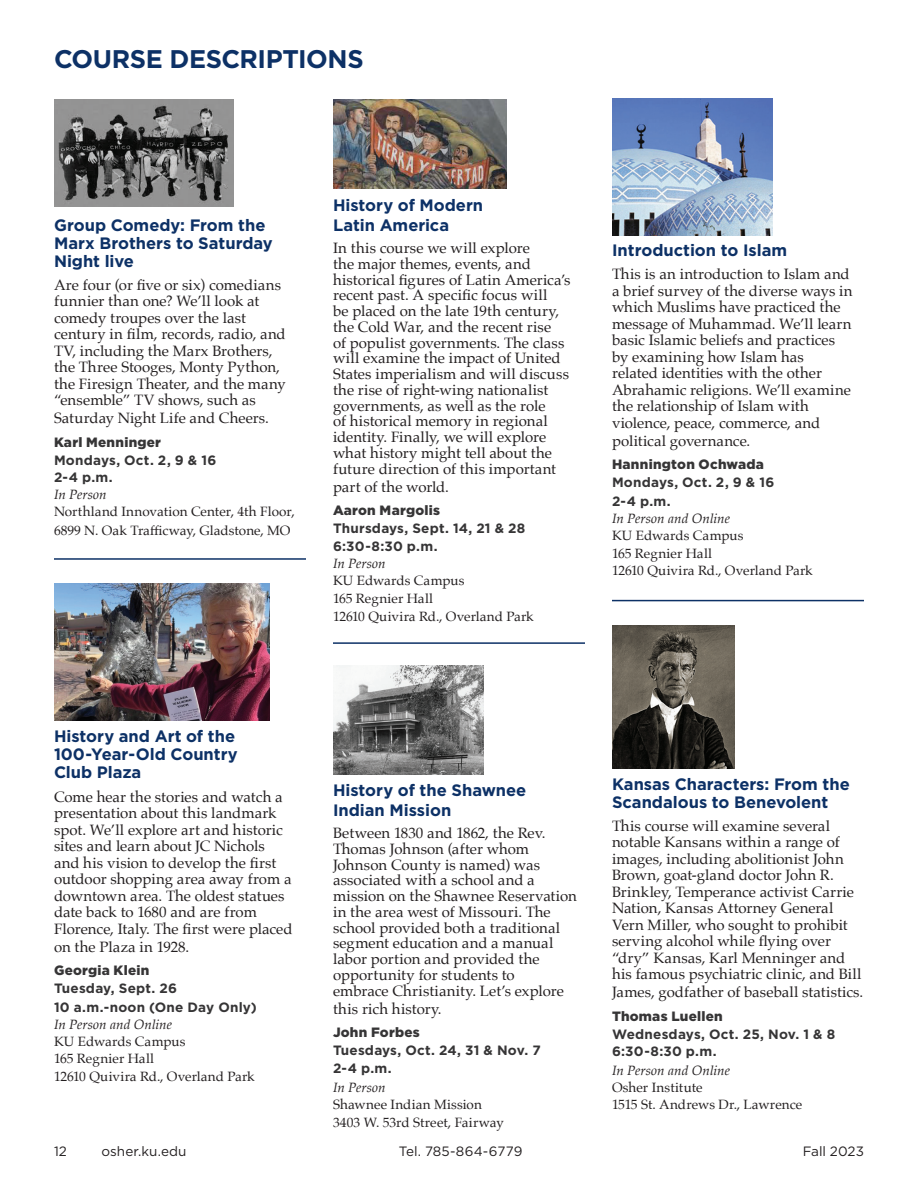
<style>
.page{position:relative;width:918px;height:1188px;background:#fff}
.page>*{position:absolute;margin:0;border:0;box-sizing:border-box;transform-origin:0 0}
.t1{font:700 25.5px "Gotham";letter-spacing:-.015em;color:#0d3166}
.course_headline{font:700 16.5px/18px "Gotham";color:#0d3166}
.catalog_body{font:15px/16.5px "Palatino";color:#231f20}
.catalog_body-2{font:13.5px/18px "Palatino";letter-spacing:.005em;color:#231f20}
.Days_Instructors{font:700 13.5px/18.3px "Gotham";letter-spacing:.015em;color:#363536}
.Days_Instructors-2{font:13.5px/18.9px "Palatino";color:#231f20}
.t2{font:900 13.5px "Gotham";letter-spacing:.02em;color:#363536}
.Days_Instructors-3{font:italic 13.5px "Palatino";color:#231f20}
.t3{font:13.5px "Gotham";color:#231f20}
.s1{font-weight:900}
.s2{font-family:"Palatino";font-weight:400;font-style:italic;color:#231f20}
</style>
<div class="page">
<img style="left:54px;top:100px;width:179px;height:106px">
<img style="left:54px;top:584px;width:216px;height:136px">
<hr style="left:54px;top:558px;width:252px;height:2px;background:#0d3166">
<hr style="left:333px;top:642px;width:252px;height:2px;background:#0d3166">
<img style="left:333px;top:666px;width:151px;height:109px">
<hr style="left:612px;top:600px;width:252px;height:1px;background:#0d3166">
<img style="left:612px;top:625px;width:123px;height:143px">
<img style="left:612px;top:98px;width:160px;height:137px">
<img style="left:333px;top:99px;width:173px;height:90px">
<h1 class="t1" style="left:54px;top:42px;width:311px">COURSE DESCRIPTIONS</h1>
<h2 class="course_headline" style="left:54px;top:216px;width:220px">Group Comedy: From the<br>Marx Brothers to Saturday<br>Night live</h2>
<p class="catalog_body" style="left:54px;top:277px;width:233px">Are four (or five or six) comedians funnier than one? We’ll look at comedy troupes over the last century in film, records, radio, and<br>TV, including the Marx Brothers, the Three Stooges, Monty Python, the Firesign Theater, and the many “ensemble” TV shows, such as</p>
<p class="catalog_body" style="left:54px;top:410px;width:216px">Saturday Night Life and Cheers.</p>
<p class="t2" style="left:54px;top:433px;width:109px">Karl Menninger</p>
<p class="Days_Instructors" style="left:54px;top:451px;width:164px">Mondays, Oct. 2, 9 &amp; 16</p>
<p class="Days_Instructors" style="left:54px;top:468px;width:60px">2-4 p.m.</p>
<p class="Days_Instructors-3" style="left:54px;top:483px;width:54px">In Person</p>
<p class="Days_Instructors-2" style="left:54px;top:502px;width:242px">Northland Innovation Center, 4th Floor,<br>6899 N. Oak Trafficway, Gladstone, MO</p>
<h2 class="course_headline" style="left:333px;top:196px;width:152px;line-height:19.5px">History of Modern<br>Latin America</h2>
<p class="catalog_body" style="left:333px;top:240px;width:239px;line-height:15.8px">In this course we will explore<br>the major themes, events, and historical figures of Latin America’s recent past. A specific focus will<br>be placed on the late 19th century, the Cold War, and the recent rise<br>of populist governments. The class will examine the impact of United States imperialism and will discuss the rise of right-wing nationalist governments, as well as the role<br>of historical memory in regional identity. Finally, we will explore what history might tell about the future direction of this important</p>
<p class="catalog_body" style="left:333px;top:478px;width:117px">part of the world.</p>
<p class="t2" style="left:333px;top:501px;width:109px">Aaron Margolis</p>
<p class="Days_Instructors" style="left:333px;top:519px;width:194px">Thursdays, Sept. 14, 21 &amp; 28<br>6:30-8:30 p.m.</p>
<p class="Days_Instructors-3" style="left:333px;top:552px;width:54px">In Person</p>
<p class="catalog_body-2" style="left:333px;top:572px;width:133px">KU Edwards Campus</p>
<p class="catalog_body-2" style="left:333px;top:589px;width:202px">165 Regnier Hall<br>12610 Quivira Rd., Overland Park</p>
<h2 class="course_headline" style="left:612px;top:241px;width:177px">Introduction to Islam</h2>
<p class="catalog_body" style="left:612px;top:266px;width:242px">This is an introduction to Islam and a brief survey of the diverse ways in which Muslims have practiced the message of Muhammad. We’ll learn basic Islamic beliefs and practices by examining how Islam has related identities with the other Abrahamic religions. We’ll examine the relationship of Islam with violence, peace, commerce, and</p>
<p class="catalog_body" style="left:612px;top:432px;width:140px">political governance.</p>
<p class="t2" style="left:612px;top:455px;width:154px">Hannington Ochwada</p>
<p class="Days_Instructors" style="left:612px;top:473px;width:164px;line-height:18.9px">Mondays, Oct. 2, 9 &amp; 16<br>2-4 p.m.</p>
<p class="Days_Instructors-3" style="left:612px;top:507px;width:120px">In Person and Online</p>
<p class="catalog_body-2" style="left:612px;top:527px;width:133px">KU Edwards Campus</p>
<p class="catalog_body-2" style="left:612px;top:544px;width:102px">165 Regnier Hall</p>
<p class="catalog_body-2" style="left:612px;top:561px;width:202px">12610 Quivira Rd., Overland Park</p>
<h2 class="course_headline" style="left:54px;top:727px;width:185px">History and Art of the<br>100-Year-Old Country<br>Club Plaza</h2>
<p class="catalog_body" style="left:54px;top:788px;width:240px">Come hear the stories and watch a presentation about this landmark spot. We’ll explore art and historic sites and learn about JC Nichols and his vision to develop the first outdoor shopping area away from a downtown area. The oldest statues date back to 1680 and are from Florence, Italy. The first were placed</p>
<p class="catalog_body" style="left:54px;top:938px;width:137px">on the Plaza in 1928.</p>
<p class="t2" style="left:54px;top:961px;width:97px">Georgia Klein</p>
<p class="Days_Instructors" style="left:54px;top:979px;width:204px;line-height:18.9px">Tuesday, Sept. 26<br>10 a.m.-noon (One Day Only)</p>
<p class="Days_Instructors-3" style="left:54px;top:1013px;width:120px">In Person and Online</p>
<p class="catalog_body-2" style="left:54px;top:1033px;width:133px">KU Edwards Campus</p>
<p class="catalog_body-2" style="left:54px;top:1050px;width:102px">165 Regnier Hall</p>
<p class="catalog_body-2" style="left:54px;top:1067px;width:202px">12610 Quivira Rd., Overland Park</p>
<h2 class="course_headline" style="left:333px;top:781px;width:195px;line-height:19.5px">History of the Shawnee<br>Indian Mission</h2>
<p class="catalog_body" style="left:333px;top:825px;width:245px;line-height:15.8px">Between 1830 and 1862, the Rev.<br>Thomas Johnson (after whom<br>Johnson County is named) was associated with a school and a mission on the Shawnee Reservation in the area west of Missouri. The school provided both a traditional segment education and a manual labor portion and provided the opportunity for students to<br>embrace Christianity. Let’s explore</p>
<p class="catalog_body" style="left:333px;top:1000px;width:110px">this rich history.</p>
<p class="Days_Instructors" style="left:333px;top:1023px;width:209px"><span class="s1">John Forbes<br></span>Tuesdays, Oct. 24, 31 &amp; Nov. 7<br>2-4 p.m.<br><span class="s2">In Person</span></p>
<p class="catalog_body-2" style="left:333px;top:1095px;width:172px">Shawnee Indian Mission<br>3403 W. 53rd Street, Fairway</p>
<h2 class="course_headline" style="left:612px;top:775px;width:239px">Kansas Characters: From the<br>Scandalous to Benevolent</h2>
<p class="catalog_body" style="left:612px;top:817px;width:251px">This course will examine several notable Kansans within a range of images, including abolitionist John Brown, goat-gland doctor John R.<br>Brinkley, Temperance activist Carrie Nation, Kansas Attorney General Vern Miller, who sought to prohibit serving alcohol while flying over “dry” Kansas, Karl Menninger and his famous psychiatric clinic, and Bill</p>
<p class="catalog_body" style="left:612px;top:984px;width:253px">James, godfather of baseball statistics.</p>
<p class="t2" style="left:612px;top:1006px;width:112px">Thomas Luellen</p>
<p class="Days_Instructors" style="left:612px;top:1025px;width:225px;line-height:17.4px">Wednesdays, Oct. 25, Nov. 1 &amp; 8<br>6:30-8:30 p.m.</p>
<p class="Days_Instructors-3" style="left:612px;top:1059px;width:120px">In Person and Online</p>
<p class="Days_Instructors-2" style="left:612px;top:1078px;width:92px">Osher Institute</p>
<p class="Days_Instructors-2" style="left:612px;top:1095px;width:192px">1515 St. Andrews Dr., Lawrence</p>
<p class="t3" style="left:54px;top:1143px;width:14px">12</p>
<p class="t3" style="left:102px;top:1143px;width:86px">osher.ku.edu</p>
<p class="t3" style="left:399px;top:1143px;width:125px">Tel. 785-864-6779</p>
<p class="t3" style="left:803px;top:1143px;width:63px">Fall 2023</p>
</div>
